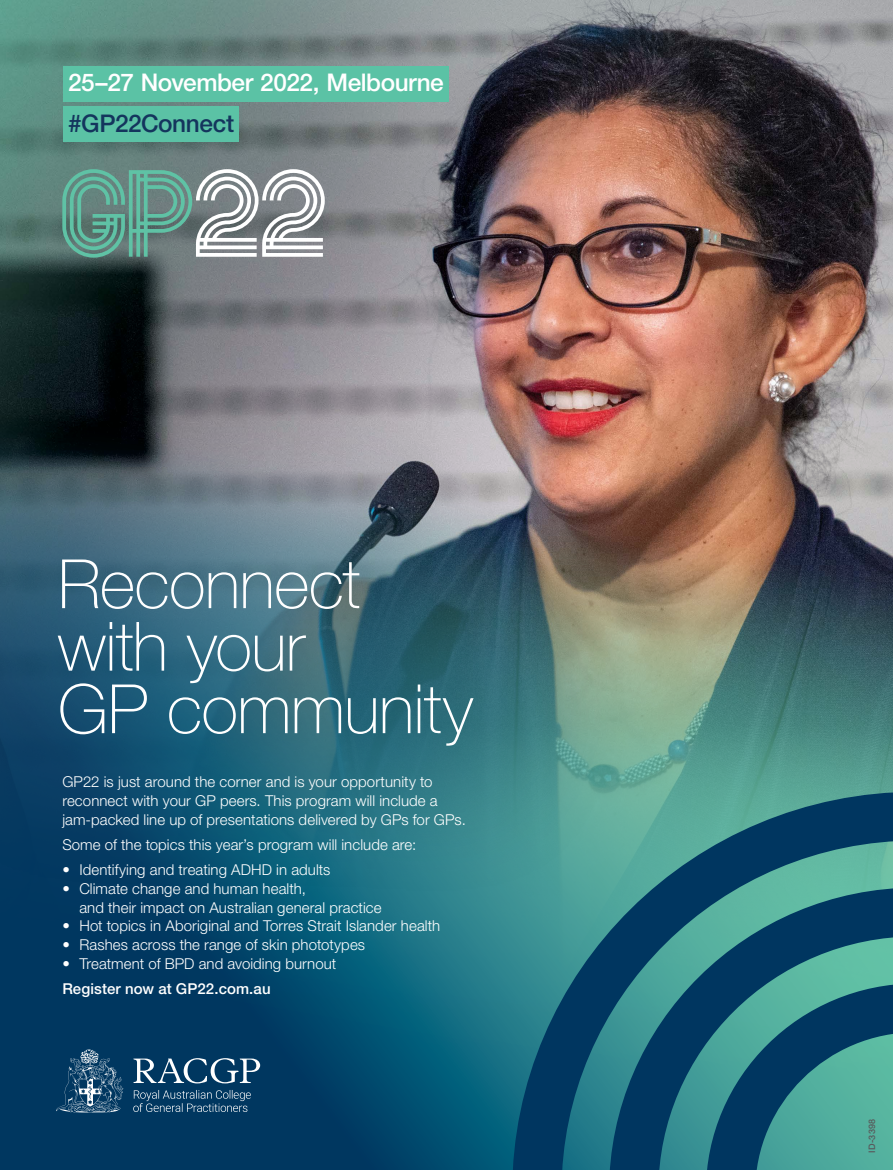
<style>
.page{position:relative;width:893px;height:1170px;background:#fff}
.page>*{position:absolute;margin:0;border:0;box-sizing:border-box;transform-origin:0 0}
.t1{font:100 68.1px/62.6px "Helvetica Neue LT Std";letter-spacing:-.01em;color:#fff}
.t2{font:500 24.45px "Helvetica Neue LT Std";letter-spacing:-.02em;color:#fff}
.t3{font:500 24.45px "Helvetica Neue LT Std";letter-spacing:-.02em;color:#14355d}
.t4{font:300 15px/18.8px "Helvetica Neue LT Std";letter-spacing:.005em;color:#fff}
.t5{font:500 15px "Helvetica Neue LT Std";letter-spacing:.005em;color:#fff}
.t6{font:500 9px "Helvetica Neue LT Std";letter-spacing:.03em;color:#58595b}
</style>
<div class="page">
<img style="left:0;top:0;width:893px;height:1169px">
<svg style="left:62px;top:169px;width:263px;height:89px;background:#85a09b"></svg>
<div style="left:63px;top:66px;width:386px;height:36px;background:#5bc2a5"></div>
<div style="left:63px;top:107px;width:176px;height:35px;background:#5bc2a5"></div>
<svg style="left:512px;top:791px;width:381px;height:378px;background:#276e7e"></svg>
<svg style="left:56px;top:1049px;width:204px;height:63px;background:#275678"></svg>
<div style="left:0;top:395px;width:636px;height:513px;background:#003660;opacity:.25"></div>
<svg style="left:706px;top:983px;width:187px;height:187px;background:#317e85"></svg>
<h2 class="t2" style="left:68px;top:68px;width:377px">25–27 November 2022, Melbourne</h2>
<h2 class="t3" style="left:68px;top:109px;width:168px">#GP22Connect</h2>
<h1 class="t1" style="left:58px;top:552px;width:417px">Reconnect with your<br>GP community</h1>
<p class="t4" style="left:62px;top:772px;width:405px">GP22 is just around the corner and is your opportunity to reconnect with your GP peers. This program will include a jam-packed line up of presentations delivered by GPs for GPs.</p>
<p class="t4" style="left:62px;top:835px;width:355px">Some of the topics this year’s program will include are:</p>
<p class="t4" style="left:62px;top:860px;width:270px">• Identifying and treating ADHD in adults</p>
<p class="t4" style="left:79px;top:878px;width:304px;text-indent:-17px">• Climate change and human health,<br>and their impact on Australian general practice</p>
<p class="t4" style="left:62px;top:916px;width:379px">• Hot topics in Aboriginal and Torres Strait Islander health</p>
<p class="t4" style="left:62px;top:935px;width:304px">• Rashes across the range of skin phototypes</p>
<p class="t4" style="left:62px;top:953px;width:276px">• Treatment of BPD and avoiding burnout</p>
<p class="t5" style="left:62px;top:979px;width:210px">Register now at GP22.com.au</p>
<p class="t6" style="left:867px;top:1152px;width:36px;rotate:-90deg">ID-3398</p>
</div>
